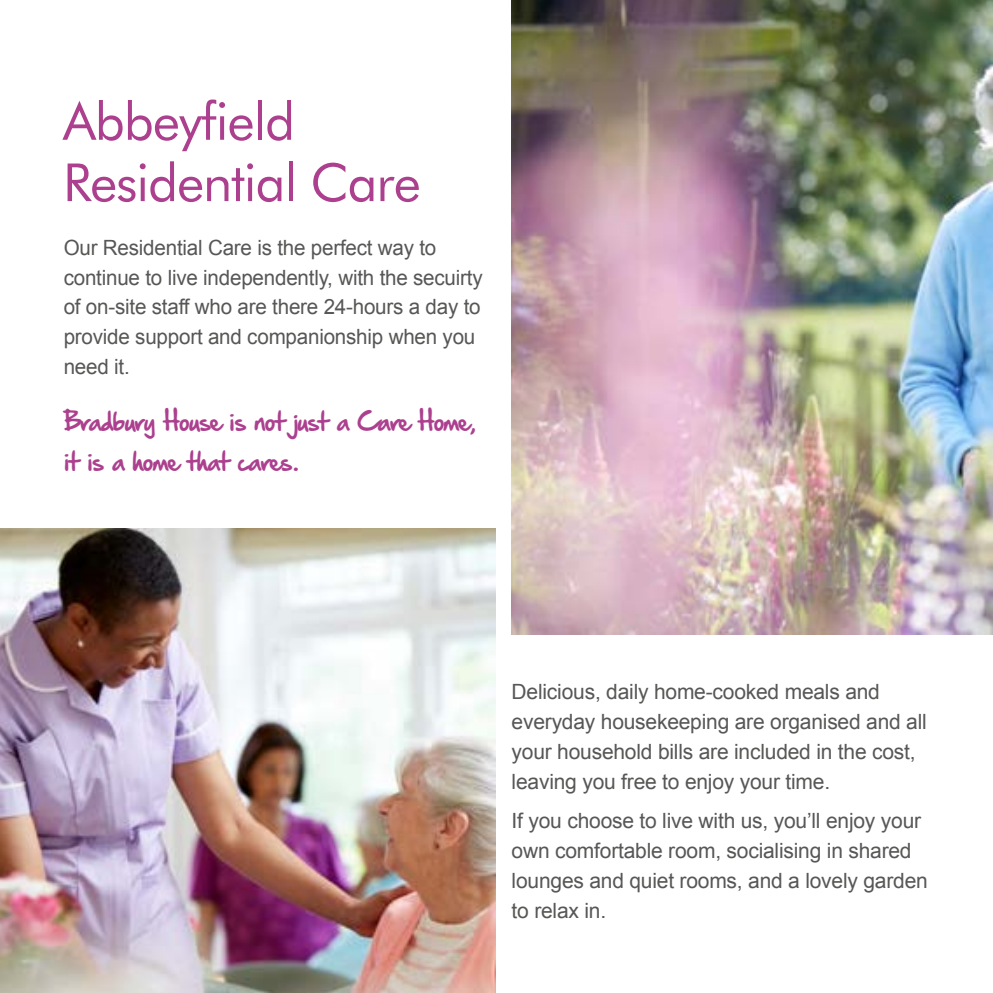
<style>
.page{position:relative;width:993px;height:993px;background:#fff}
.page>*{position:absolute;margin:0;border:0;box-sizing:border-box;transform-origin:0 0}
.t1{font:52.5px/61.2px "Futura BT";letter-spacing:-.02em;color:#ac408f}
.t2{font:31.5px/40.2px "Hand Of Sean Pro";letter-spacing:-.03em;color:#ac408f}
.t3{font:21px/29.8px "Arial";letter-spacing:-.01em;color:#575756}
</style>
<div class="page">
<img style="left:511px;top:0;width:481px;height:634px">
<img style="left:0;top:528px;width:495px;height:464px">
<h1 class="t1" style="left:63px;top:90px;width:359px">Abbeyfield<br>Residential Care</h1>
<p class="t3" style="left:64px;top:233px;width:420px">Our Residential Care is the perfect way to continue to live independently, with the secuirty of on-site staff who are there 24-hours a day to provide support and companionship when you need it.</p>
<h2 class="t2" style="left:64px;top:400px;width:414px">Bradbury House is not just a Care Home, it is a home that cares.</h2>
<p class="t3" style="left:511px;top:677px;width:416px">Delicious, daily home-cooked meals and everyday housekeeping are organised and all your household bills are included in the cost, leaving you free to enjoy your time.</p>
<p class="t3" style="left:511px;top:806px;width:417px">If you choose to live with us, you’ll enjoy your own comfortable room, socialising in shared lounges and quiet rooms, and a lovely garden to relax in.</p>
</div>
